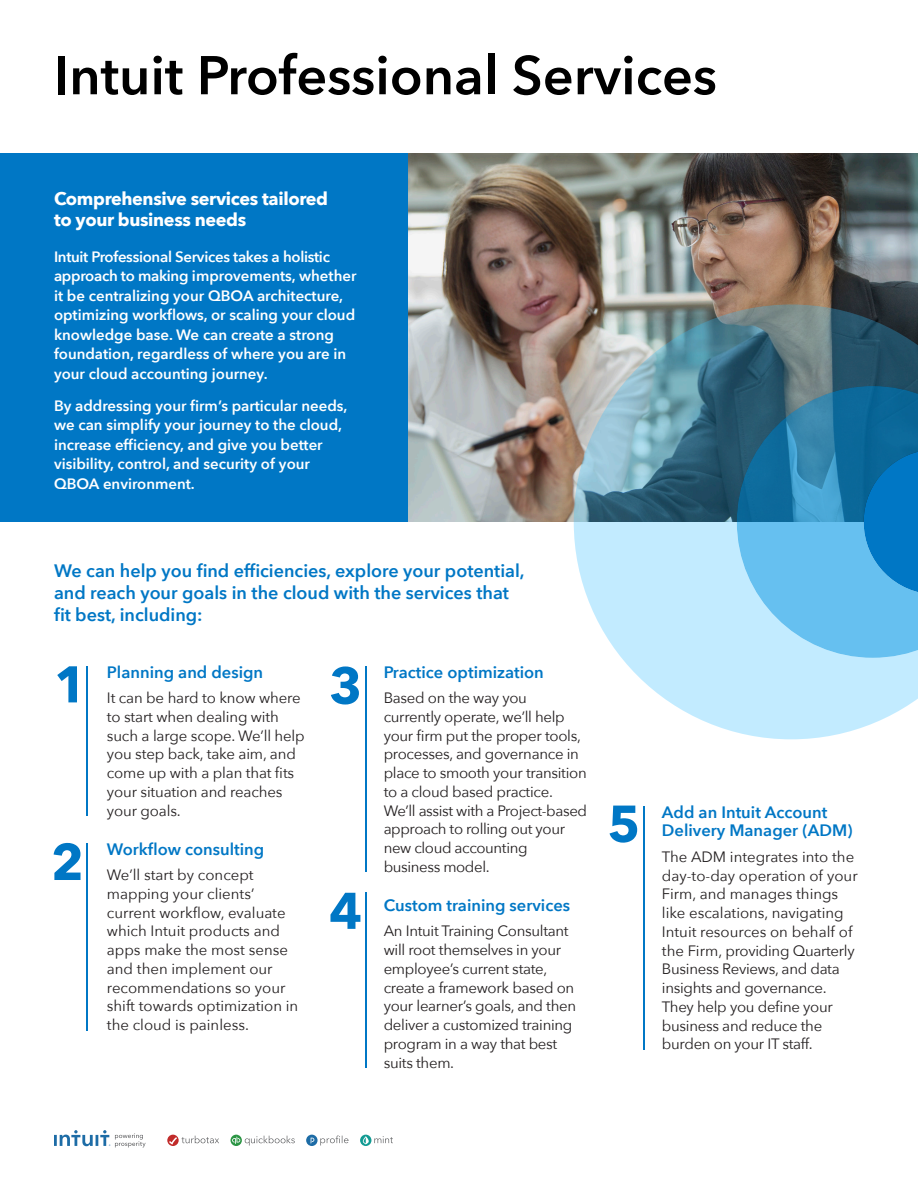
<style>
.page{position:relative;width:918px;height:1188px;background:#fff}
.page>*{position:absolute;margin:0;border:0;box-sizing:border-box;transform-origin:0 0}
.t1{font:600 54px "Avenir Next";color:#000}
.t2{font:700 51px "Avenir Next";color:#0077c5}
.body{font:600 18px/21.8px "Avenir Next";color:#0077c5}
.body-2{font:700 18px/21px "Avenir Next";letter-spacing:-.02em;color:#fff}
.bullet_title{font:600 16.5px/18.8px "Avenir Next";color:#0077c5}
.body-3{font:15px/18.8px "Avenir Next";letter-spacing:-.02em;color:#231f20}
.body-4{font:600 15px/19.5px "Avenir Next";color:#fff}
.body-5{font:15px/18.8px "Avenir Next";color:#231f20}
</style>
<div class="page">
<div style="left:0;top:154px;width:408px;height:368px;background:#0077c5"></div>
<img style="left:408px;top:154px;width:510px;height:368px">
<svg style="left:574px;top:304px;width:344px;height:435px;background:#7caec6"></svg>
<hr style="left:87px;top:843px;width:1px;height:187px;background:#0077c5">
<hr style="left:365px;top:667px;width:1px;height:205px;background:#0077c5">
<hr style="left:365px;top:892px;width:1px;height:176px;background:#0077c5">
<hr style="left:643px;top:806px;width:2px;height:244px;background:#0077c5">
<hr style="left:87px;top:666px;width:1px;height:150px;background:#0077c5">
<svg style="left:167px;top:1135px;width:12px;height:11px"></svg>
<svg style="left:169px;top:1136px;width:50px;height:9px"></svg>
<div style="left:231px;top:1135px;width:11px;height:11px;background:#2b9544;border-radius:50%"></div>
<svg style="left:232px;top:1136px;width:63px;height:10px"></svg>
<svg style="left:306px;top:1135px;width:12px;height:11px"></svg>
<svg style="left:311px;top:1138px;width:3px;height:6px"></svg>
<svg style="left:360px;top:1135px;width:11px;height:11px"></svg>
<svg style="left:363px;top:1136px;width:30px;height:8px"></svg>
<svg style="left:320px;top:1135px;width:28px;height:11px"></svg>
<svg style="left:54px;top:1130px;width:92px;height:18px"></svg>
<p class="t1" style="left:54px;top:29px;width:664px">Intuit Professional Services</p>
<p class="body-2" style="left:54px;top:188px;width:276px">Comprehensive services tailored to your business needs</p>
<p class="body-4" style="left:54px;top:246px;width:304px">Intuit Professional Services takes a holistic approach to making improvements, whether it be centralizing your QBOA architecture, optimizing workflows, or scaling your cloud knowledge base. We can create a strong foundation, regardless of where you are in your cloud accounting journey.</p>
<p class="body-4" style="left:54px;top:395px;width:295px">By addressing your firm’s particular needs, we can simplify your journey to the cloud, increase efficiency, and give you better visibility, control, and security of your QBOA environment.</p>
<p class="body" style="left:54px;top:559px;width:472px">We can help you find efficiencies, explore your potential, and reach your goals in the cloud with the services that fit best, including:</p>
<p class="t2" style="left:54px;top:640px;width:34px">1</p>
<p class="t2" style="left:51px;top:818px;width:34px">2</p>
<p class="bullet_title" style="left:107px;top:662px;width:158px">Planning and design</p>
<p class="body-3" style="left:107px;top:688px;width:199px">It can be hard to know where to start when dealing with such a large scope. We’ll help you step back, take aim, and come up with a plan that fits your situation and reaches your goals.</p>
<p class="bullet_title" style="left:107px;top:839px;width:159px">Workflow consulting</p>
<p class="body-5" style="left:107px;top:865px;width:193px">We’ll start by concept mapping your clients’ current workflow, evaluate which Intuit products and apps make the most sense and then implement our recommendations so your shift towards optimization in the cloud is painless.</p>
<p class="t2" style="left:329px;top:642px;width:34px">3</p>
<p class="t2" style="left:329px;top:867px;width:34px">4</p>
<p class="bullet_title" style="left:384px;top:662px;width:162px">Practice optimization</p>
<p class="body-3" style="left:384px;top:688px;width:205px">Based on the way you currently operate, we’ll help your firm put the proper tools, processes, and governance in place to smooth your transition to a cloud based practice.<br>We’ll assist with a Project-based approach to rolling out your new cloud accounting business model.</p>
<p class="bullet_title" style="left:384px;top:895px;width:188px">Custom training services</p>
<p class="body-3" style="left:384px;top:921px;width:194px">An Intuit Training Consultant will root themselves in your employee’s current state, create a framework based on your learner’s goals, and then deliver a customized training program in a way that best suits them.</p>
<p class="t2" style="left:608px;top:780px;width:34px">5</p>
<p class="bullet_title" style="left:662px;top:802px;width:192px">Add an Intuit Account<br>Delivery Manager (ADM)</p>
<p class="body-3" style="left:662px;top:847px;width:197px">The ADM integrates into the day-to-day operation of your<br>Firm, and manages things like escalations, navigating<br>Intuit resources on behalf of the Firm, providing Quarterly<br>Business Reviews, and data insights and governance.<br>They help you define your business and reduce the burden on your IT staff.</p>
</div>
